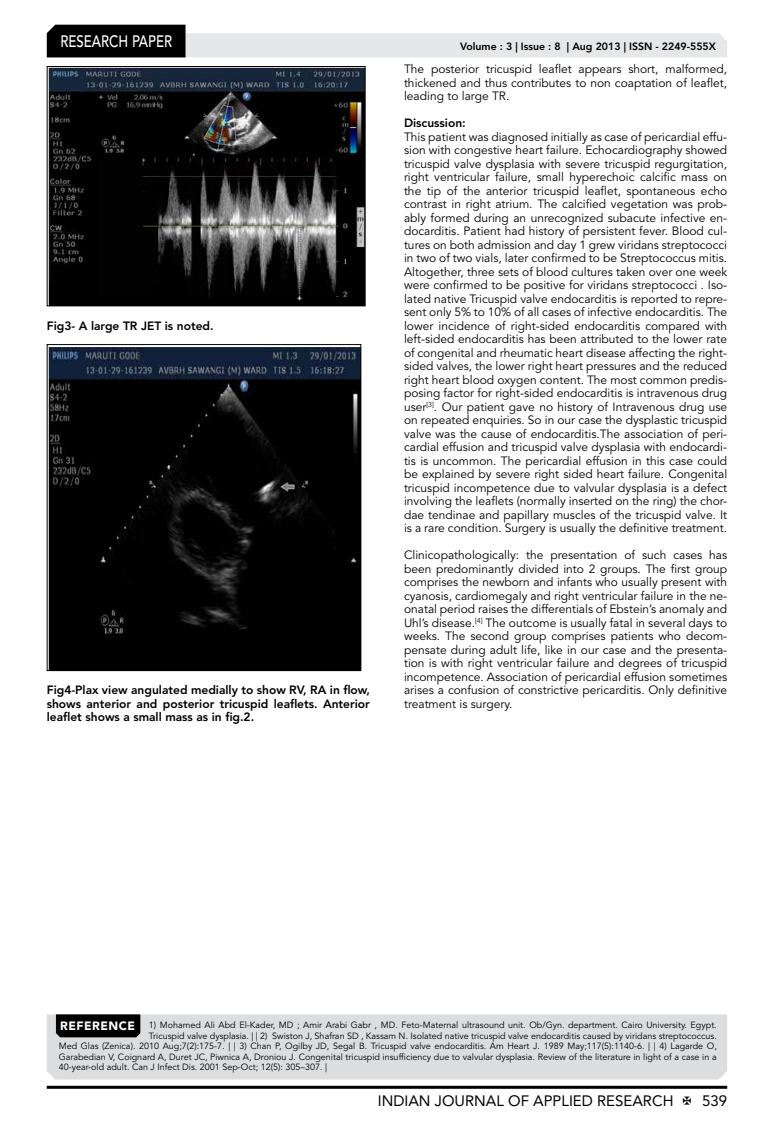
<style>
.page{position:relative;width:774px;height:1136px;background:#fff}
.page>*{position:absolute;margin:0;border:0;box-sizing:border-box;transform-origin:0 0}
.t1{font:500 16.5px "Avenir LT Std";color:#fff;scale:.8 1}
.t2{font:15px "Avenir LT Std";color:#000}
.t3{font:12px/13.5px "Avenir LT Std";color:#000;text-align:justify}
.t4{font:800 12px/13.5px "Avenir LT Std";color:#000;text-align:justify}
.t5{font:800 10.5px "Avenir LT Std";color:#000}
.t6{font:9px "Avenir LT Std";color:#000}
.s1{font-weight:900;font-size:12px;color:#fff}
</style>
<div class="page">
<hr style="left:47px;top:1085px;width:680px;height:3px;background:#000">
<svg style="left:47px;top:25px;width:680px;height:32px"></svg>
<img style="left:49px;top:68px;width:314px;height:236px">
<div style="left:47px;top:66px;width:318px;height:240px;border:1px solid #000"></div>
<img style="left:49px;top:347px;width:310px;height:322px">
<div style="left:47px;top:344px;width:314px;height:327px;border:1px solid #000"></div>
<div style="left:47px;top:1014px;width:680px;height:65px;background:#dcddde"></div>
<div style="left:56px;top:1014px;width:84px;height:23px;background:#000"></div>
<h1 class="t1" style="left:60px;top:32px;width:139px">RESEARCH PAPER</h1>
<p class="t4" style="left:47px;top:319px;width:168px">Fig3- A large TR JET is noted.</p>
<p class="t4" style="left:47px;top:683px;width:325px">Fig4-Plax view angulated medially to show RV, RA in flow, shows anterior and posterior tricuspid leaflets. Anterior leaflet shows a small mass as in fig.2.</p>
<p class="t5" style="left:460px;top:41px;width:257px">Volume : 3 | Issue : 8 | Aug 2013 | ISSN - 2249-555X</p>
<p class="t3" style="left:404px;top:62px;width:325px">The posterior tricuspid leaflet appears short, malformed, thickened and thus contributes to non coaptation of leaflet, leading to large TR.</p>
<p class="t4" style="left:404px;top:116px;width:63px">Discussion:</p>
<p class="t3" style="left:404px;top:130px;width:325px">This patient was diagnosed initially as case of pericardial effu&shy;sion with congestive heart failure. Echocardiography showed tricuspid valve dysplasia with severe tricuspid regurgitation, right ventricular failure, small hyperechoic calcific mass on the tip of the anterior tricuspid leaflet, spontaneous echo contrast in right atrium. The calcified vegetation was prob&shy;ably formed during an unrecognized subacute infective en&shy;docarditis. Patient had history of persistent fever. Blood cul&shy;tures on both admission and day 1 grew viridans streptococci in two of two vials, later confirmed to be Streptococcus mitis.<br>Altogether, three sets of blood cultures taken over one week were confirmed to be positive for viridans streptococci . Iso&shy;lated native Tricuspid valve endocarditis is reported to repre&shy;sent only 5% to 10% of all cases of infective endocarditis. The lower incidence of right-sided endocarditis compared with left-sided endocarditis has been attributed to the lower rate of congenital and rheumatic heart disease affecting the right&shy;sided valves, the lower right heart pressures and the reduced right heart blood oxygen content. The most common predis&shy;posing factor for right-sided endocarditis is intravenous drug user<sup>[3]</sup>. Our patient gave no history of Intravenous drug use on repeated enquiries. So in our case the dysplastic tricuspid valve was the cause of endocarditis.The association of peri&shy;cardial effusion and tricuspid valve dysplasia with endocardi&shy;tis is uncommon. The pericardial effusion in this case could be explained by severe right sided heart failure. Congenital tricuspid incompetence due to valvular dysplasia is a defect involving the leaflets (normally inserted on the ring) the chor&shy;dae tendinae and papillary muscles of the tricuspid valve. It is a rare condition. Surgery is usually the definitive treatment.</p>
<p class="t3" style="left:404px;top:548px;width:325px">Clinicopathologically: the presentation of such cases has been predominantly divided into 2 groups. The first group comprises the newborn and infants who usually present with cyanosis, cardiomegaly and right ventricular failure in the ne&shy;onatal period raises the differentials of Ebstein’s anomaly and Uhl’s disease.<sup>[4]</sup> The outcome is usually fatal in several days to weeks. The second group comprises patients who decom&shy;pensate during adult life, like in our case and the presenta&shy;tion is with right ventricular failure and degrees of tricuspid incompetence. Association of pericardial effusion sometimes arises a confusion of constrictive pericarditis. Only definitive treatment is surgery.</p>
<p class="t6" style="left:60px;top:1020px;width:658px"><span class="s1">REFERENCE</span> 1) Mohamed Ali Abd El-Kader, MD ; Amir Arabi Gabr , MD. Feto-Maternal ultrasound unit. Ob/Gyn. department. Cairo University. Egypt.</p>
<p class="t6" style="left:149px;top:1030px;width:569px">Tricuspid valve dysplasia. | | 2) Swiston J, Shafran SD , Kassam N. Isolated native tricuspid valve endocarditis caused by viridans streptococcus.</p>
<p class="t6" style="left:59px;top:1041px;width:660px">Med Glas (Zenica). 2010 Aug;7(2):175-7. | | 3) Chan P, Ogilby JD, Segal B. Tricuspid valve endocarditis. Am Heart J. 1989 May;117(5):1140-6. | | 4) Lagarde O,</p>
<p class="t6" style="left:59px;top:1051px;width:659px">Garabedian V, Coignard A, Duret JC, Piwnica A, Droniou J. Congenital tricuspid insufficiency due to valvular dysplasia. Review of the literature in light of a case in a</p>
<p class="t6" style="left:59px;top:1062px;width:270px">40-year-old adult. Can J Infect Dis. 2001 Sep-Oct; 12(5): 305–307. |</p>
<p class="t2" style="left:378px;top:1091px;width:297px">INDIAN JOURNAL OF APPLIED RESEARCH</p>
<p class="t2" style="left:702px;top:1091px;width:27px">539</p>
</div>
